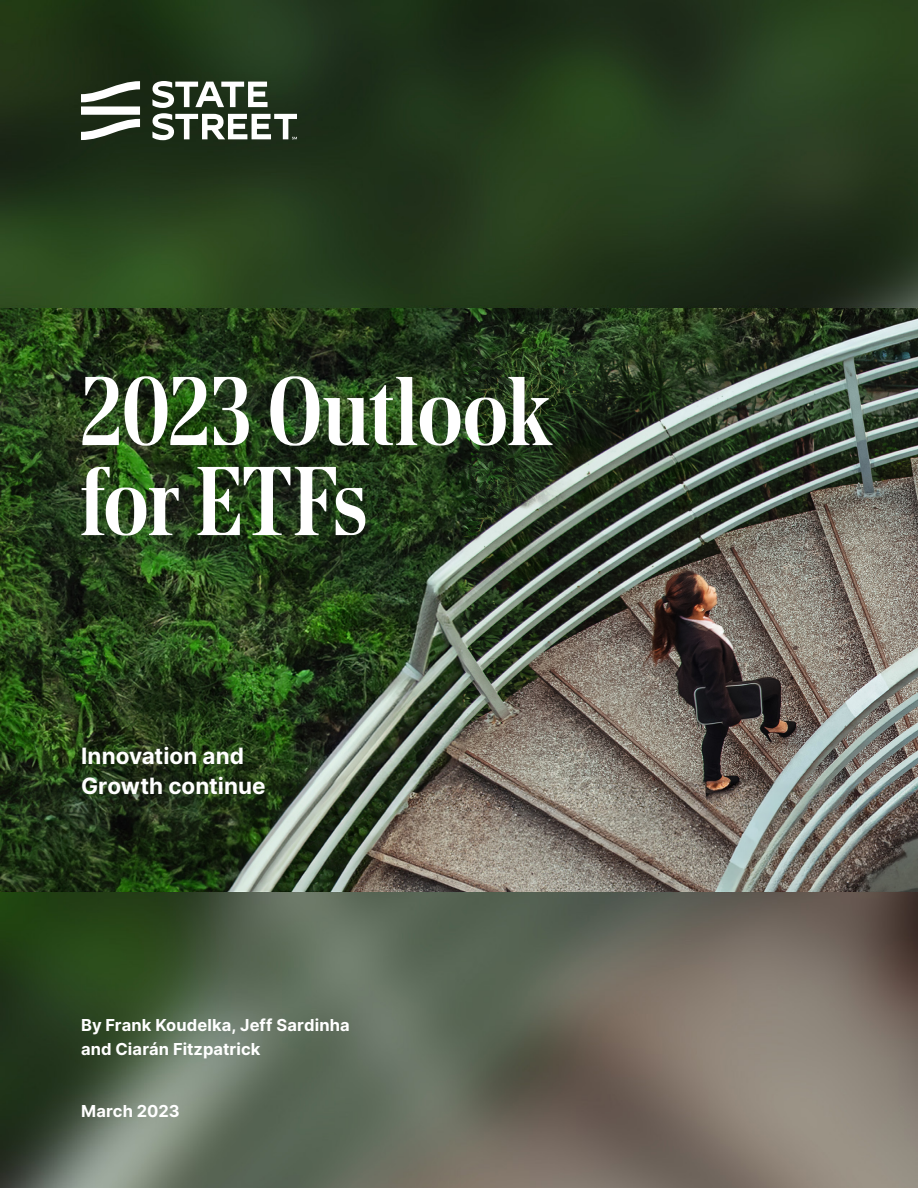
<style>
.page{position:relative;width:918px;height:1188px;background:#fff}
.page>*{position:absolute;margin:0;border:0;box-sizing:border-box;transform-origin:0 0}
.t1{font:condensed 96px/90px "Lab Antiqua Small";letter-spacing:-.005em;color:#fff}
.t2{font:22.5px/30px "Inter";color:#fff}
.t3{font:16.5px/24px "Inter";letter-spacing:.005em;color:#fff}
</style>
<div class="page">
<img style="left:0;top:0;width:918px;height:1188px">
<img style="left:0;top:309px;width:918px;height:583px">
<svg style="left:152px;top:81px;width:145px;height:59px"></svg>
<svg style="left:81px;top:81px;width:59px;height:59px"></svg>
<h1 class="t1" style="left:81px;top:368px;width:473px">2023 Outlook for ETFs</h1>
<h2 class="t2" style="left:81px;top:741px;width:186px">Innovation and<br>Growth continue</h2>
<p class="t3" style="left:81px;top:1013px;width:270px">By Frank Koudelka, Jeff Sardinha and Ciarán Fitzpatrick</p>
<p class="t3" style="left:81px;top:1099px;width:100px">March 2023</p>
</div>
